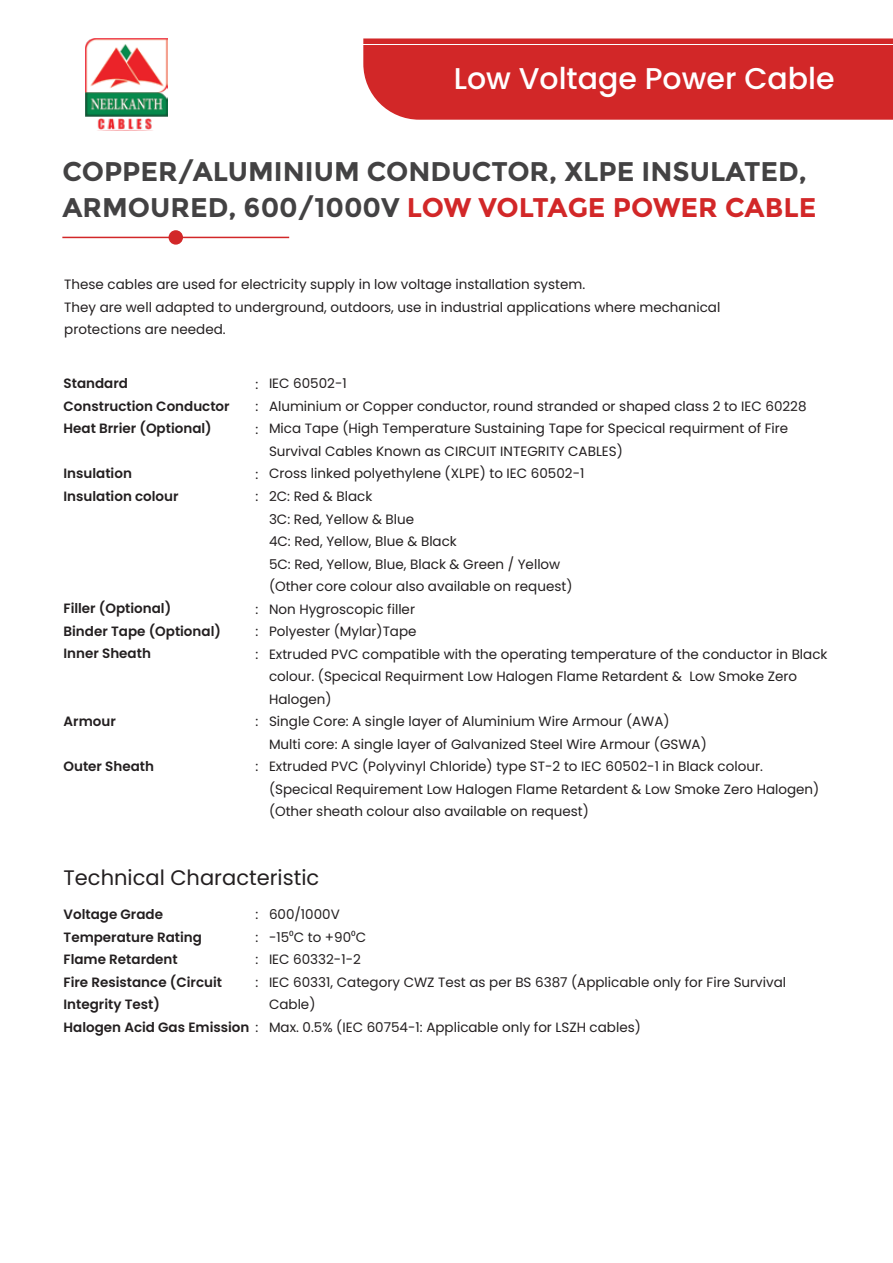
<style>
.page{position:relative;width:893px;height:1263px;background:#fff}
.page>*{position:absolute;margin:0;border:0;box-sizing:border-box;transform-origin:0 0}
.t1{font:500 30px "Poppins";color:#fff}
.t2{font:700 27px/36px "Montserrat";color:#434243}
.t3{font:21px "Poppins";color:#231f20}
.t4{font:13.5px/22.5px "Poppins";color:#231f20}
.t5{font:600 13.5px/22.5px "Poppins";color:#231f20}
.s1{color:#d22728}
.s2{font-weight:400}
.s3{font-family:"Myriad Pro"}
</style>
<div class="page">
<div style="left:363px;top:38px;width:530px;height:82px;background:#d22728"></div>
<hr style="left:0;top:44px;width:893px;height:1px;background:#fff">
<img style="left:85px;top:38px;width:83px;height:92px">
<hr style="left:62px;top:237px;width:227px;height:1px;background:#d22728">
<div style="left:169px;top:231px;width:13px;height:13px;background:#d22728;border-radius:50%"></div>
<div style="left:169px;top:230px;width:14px;height:15px;border:2px solid #d22728;border-radius:50%"></div>
<h1 class="t1" style="left:454px;top:61px;width:382px">Low Voltage Power Cable</h1>
<h2 class="t2" style="left:62px;top:153px;width:755px">COPPER/ALUMINIUM CONDUCTOR, XLPE INSULATED,<br>ARMOURED, 600/1000V <span class="s1">LOW VOLTAGE POWER CABLE</span></h2>
<p class="t4" style="left:64px;top:273px;width:658px">These cables are used for electricity supply in low voltage installation system.<br>They are well adapted to underground, outdoors, use in industrial applications where mechanical protections are needed.</p>
<p class="t5" style="left:64px;top:372px;width:168px">Standard<br>Construction Conductor<br>Heat Brrier (Optional)</p>
<p class="t5" style="left:64px;top:462px;width:117px">Insulation<br>Insulation colour</p>
<p class="t5" style="left:64px;top:597px;width:159px">Filler (Optional)<br>Binder Tape (Optional)<br>Inner Sheath</p>
<p class="t5" style="left:64px;top:710px;width:54px">Armour</p>
<p class="t5" style="left:64px;top:755px;width:92px">Outer Sheath</p>
<p class="t4" style="left:255px;top:373px;width:4px;text-align:justify">: : :</p>
<p class="t4" style="left:255px;top:463px;width:4px">: :</p>
<p class="t4" style="left:255px;top:598px;width:4px;text-align:justify">: : :</p>
<p class="t4" style="left:255px;top:710px;width:4px">:</p>
<p class="t4" style="left:255px;top:755px;width:4px">:</p>
<p class="t4" style="left:269px;top:372px;width:560px">IEC 60502-1<br>Aluminium or Copper conductor, round stranded or shaped class 2 to IEC 60228<br>Mica Tape (High Temperature Sustaining Tape for Specical requirment of Fire Survival Cables Known as CIRCUIT INTEGRITY CABLES)<br>Cross linked polyethylene (XLPE) to IEC 60502-1<br>2C: Red &amp; Black<br>3C: Red, Yellow &amp; Blue<br>4C: Red, Yellow, Blue &amp; Black<br>5C: Red, Yellow, Blue, Black &amp; Green / Yellow<br>(Other core colour also available on request)<br>Non Hygroscopic filler<br>Polyester (Mylar)Tape<br>Extruded PVC compatible with the operating temperature of the conductor in Black colour. (Specical Requirment Low Halogen Flame Retardent &amp; Low Smoke Zero Halogen)<br>Single Core: A single layer of Aluminium Wire Armour (AWA)<br>Multi core: A single layer of Galvanized Steel Wire Armour (GSWA)<br>Extruded PVC (Polyvinyl Chloride) type ST-2 to IEC 60502-1 in Black colour. (Specical Requirement Low Halogen Flame Retardent &amp; Low Smoke Zero Halogen) (Other sheath colour also available on request)</p>
<h3 class="t3" style="left:64px;top:866px;width:257px">Technical Characteristic</h3>
<p class="t5" style="left:64px;top:903px;width:196px">Voltage Grade<br>Temperature Rating<br>Flame Retardent<br>Fire Resistance (Circuit<br>Integrity Test)<br>Halogen Acid Gas Emission <span class="s2">:</span></p>
<p class="t4" style="left:269px;top:903px;width:519px">600/1000V<br>-15<span class="s3">0</span>C to +90<span class="s3">0</span>C<br>IEC 60332-1-2<br>IEC 60331, Category CWZ Test as per BS 6387 (Applicable only for Fire Survival<br>Cable)<br>Max. 0.5% (IEC 60754-1: Applicable only for LSZH cables)</p>
<p class="t4" style="left:255px;top:903px;width:4px;text-align:justify">: : : :</p>
</div>
